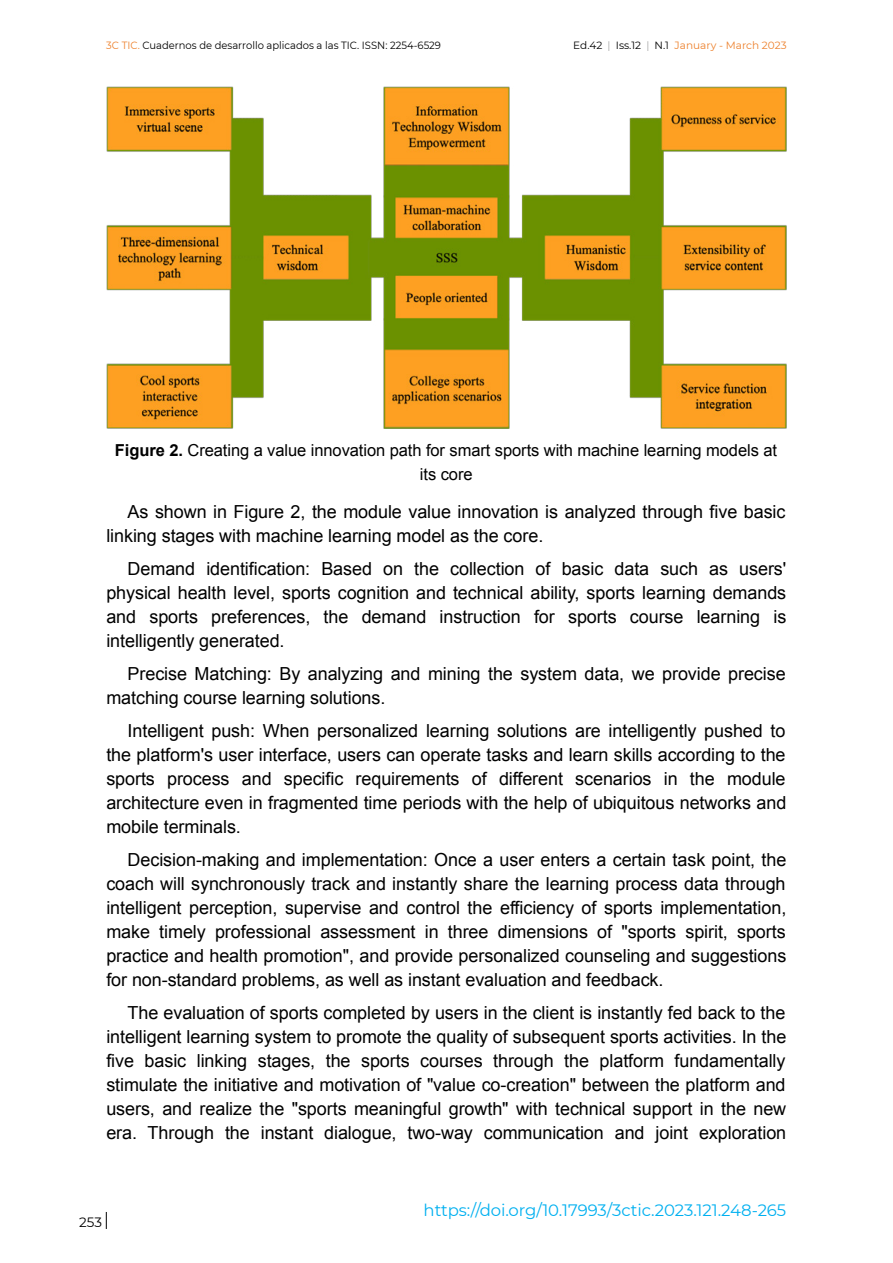
<style>
.page{position:relative;width:893px;height:1263px;background:#fff}
.page>*{position:absolute;margin:0;border:0;box-sizing:border-box;transform-origin:0 0}
.t1{font:18px/24px "Arial";letter-spacing:-.005em;color:#000;text-align:justify}
.t2{font:16.5px/24px "Arial";letter-spacing:-.005em;color:#000;text-align:center}
.t3{font:16.5px "Montserrat";letter-spacing:-.005em;color:#00b0f0}
.t4{font:13.5px "Montserrat";color:#000}
.t5{font:10.5px "Montserrat";color:#000;scale:.95 1}
.t6{font:10.5px "Montserrat";color:#ed802b}
.s1{color:#ed802b}
.s2{color:#000}
.s3{font-weight:100;color:#000}
.s4{font-weight:700}
</style>
<div class="page">
<img style="left:106px;top:87px;width:680px;height:342px">
<svg style="left:106px;top:1212px;width:1px;height:17px"></svg>
<p class="t5" style="left:106px;top:38px;width:354px"><span class="s1">3C TIC.</span> Cuadernos de desarrollo aplicados a las TIC. ISSN: 2254-6529</p>
<p class="t6" style="left:573px;top:38px;width:215px"><span class="s2">Ed.42</span> <span class="s3">|</span> <span class="s2">Iss.12</span> <span class="s3">|</span> <span class="s2">N.1</span> January - March 2023</p>
<p class="t2" style="left:115px;top:438px;width:664px"><span class="s4">Figure 2.</span> Creating a value innovation path for smart sports with machine learning models at its core</p>
<p class="t1" style="left:106px;top:500px;width:681px;text-indent:21px">As shown in Figure 2, the module value innovation is analyzed through five basic linking stages with machine learning model as the core.</p>
<p class="t1" style="left:106px;top:557px;width:681px;text-indent:21px">Demand identification: Based on the collection of basic data such as users' physical health level, sports cognition and technical ability, sports learning demands and sports preferences, the demand instruction for sports course learning is intelligently generated.</p>
<p class="t1" style="left:106px;top:662px;width:681px;text-indent:21px">Precise Matching: By analyzing and mining the system data, we provide precise matching course learning solutions.</p>
<p class="t1" style="left:106px;top:719px;width:681px;text-indent:21px">Intelligent push: When personalized learning solutions are intelligently pushed to the platform's user interface, users can operate tasks and learn skills according to the sports process and specific requirements of different scenarios in the module architecture even in fragmented time periods with the help of ubiquitous networks and mobile terminals.</p>
<p class="t1" style="left:106px;top:848px;width:681px;text-indent:21px">Decision-making and implementation: Once a user enters a certain task point, the coach will synchronously track and instantly share the learning process data through intelligent perception, supervise and control the efficiency of sports implementation, make timely professional assessment in three dimensions of "sports spirit, sports practice and health promotion", and provide personalized counseling and suggestions for non-standard problems, as well as instant evaluation and feedback.</p>
<p class="t1" style="left:106px;top:1001px;width:681px;text-indent:21px">The evaluation of sports completed by users in the client is instantly fed back to the intelligent learning system to promote the quality of subsequent sports activities. In the five basic linking stages, the sports courses through the platform fundamentally stimulate the initiative and motivation of "value co-creation" between the platform and users, and realize the "sports meaningful growth" with technical support in the new era. Through the instant dialogue, two-way communication and joint exploration</p>
<p class="t4" style="left:79px;top:1213px;width:24px">253</p>
<p class="t3" style="left:424px;top:1199px;width:364px">https://doi.org/10.17993/3ctic.2023.121.248-265</p>
</div>
